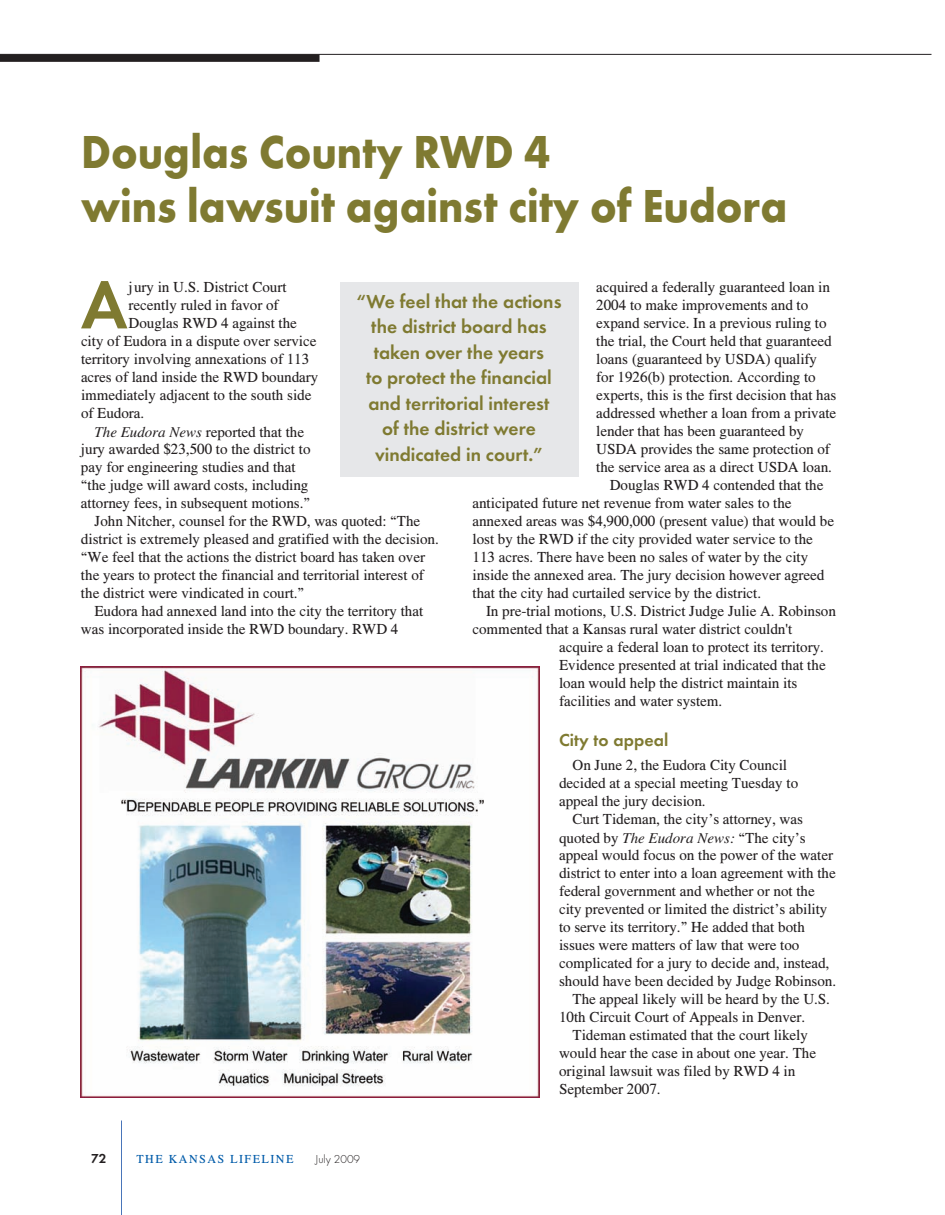
<style>
.page{position:relative;width:945px;height:1215px;background:#fff}
.page>*{position:absolute;margin:0;border:0;box-sizing:border-box;transform-origin:0 0}
.t1{font:600 69.6px "Futura T";color:#7f7a31}
.t2{font:700 48px/54px "Futura T";color:#7f7a31;scale:.9 1}
.t3{font:600 19.5px/25.5px "Futura T";color:#7f7a31;text-align:center}
.t4{font:600 18px "Futura T";letter-spacing:.005em;color:#7f7a31}
.t5{font:15px/18px "Times CSATT";color:#231f20}
.t6{font:600 13.5px "Futura T";color:#231f20}
.t7{font:12px "Times CSATT";letter-spacing:.125em;color:#015ba9}
.t8{font:300 12px "Futura T";color:#231f20}
.s1{font-family:"Times";font-style:italic}
</style>
<div class="page">
<hr style="left:121px;top:1120px;width:1px;height:95px;background:#4975b9">
<hr style="left:0;top:54px;width:932px;height:1px;background:#231f20">
<div style="left:0;top:54px;width:320px;height:8px;background:#231f20"></div>
<div style="left:340px;top:282px;width:238px;height:195px;background:#e6e7e9"></div>
<img style="left:80px;top:666px;width:459px;height:432px">
<h2 class="t2" style="left:81px;top:129px;width:786px">Douglas County RWD 4<br>wins lawsuit against city of Eudora</h2>
<h1 class="t1" style="left:81px;top:276px;width:48px">A</h1>
<p class="t5" style="left:129px;top:280px;width:159px">jury in U.S. District Court</p>
<p class="t5" style="left:596px;top:280px;width:235px">acquired a federally guaranteed loan in</p>
<p class="t5" style="left:596px;top:298px;width:214px">2004 to make improvements and to</p>
<p class="t5" style="left:596px;top:316px;width:232px">expand service. In a previous ruling to</p>
<p class="t5" style="left:596px;top:334px;width:237px">the trial, the Court held that guaranteed</p>
<p class="t5" style="left:596px;top:352px;width:222px">loans (guaranteed by USDA) qualify</p>
<p class="t5" style="left:596px;top:370px;width:221px">for 1926(b) protection. According to</p>
<p class="t5" style="left:596px;top:388px;width:241px">experts, this is the first decision that has</p>
<p class="t5" style="left:596px;top:406px;width:241px">addressed whether a loan from a private</p>
<p class="t5" style="left:596px;top:424px;width:209px">lender that has been guaranteed by</p>
<p class="t5" style="left:596px;top:442px;width:235px">USDA provides the same protection of</p>
<p class="t5" style="left:596px;top:460px;width:237px">the service area as a direct USDA loan.</p>
<p class="t5" style="left:610px;top:478px;width:215px">Douglas RWD 4 contended that the</p>
<p class="t5" style="left:472px;top:496px;width:321px">anticipated future net revenue from water sales to the</p>
<p class="t5" style="left:472px;top:514px;width:363px">annexed areas was $4,900,000 (present value) that would be</p>
<p class="t5" style="left:472px;top:532px;width:342px">lost by the RWD if the city provided water service to the</p>
<p class="t5" style="left:472px;top:550px;width:337px">113 acres. There have been no sales of water by the city</p>
<p class="t5" style="left:472px;top:568px;width:353px">inside the annexed area. The jury decision however agreed</p>
<p class="t5" style="left:472px;top:586px;width:290px">that the city had curtailed service by the district.</p>
<p class="t5" style="left:486px;top:604px;width:351px">In pre-trial motions, U.S. District Judge Julie A. Robinson</p>
<p class="t5" style="left:472px;top:622px;width:321px">commented that a Kansas rural water district couldn't</p>
<p class="t5" style="left:559px;top:640px;width:266px">acquire a federal loan to protect its territory.</p>
<p class="t5" style="left:559px;top:658px;width:268px">Evidence presented at trial indicated that the</p>
<p class="t5" style="left:559px;top:676px;width:240px">loan would help the district maintain its</p>
<p class="t5" style="left:559px;top:694px;width:165px">facilities and water system.</p>
<p class="t4" style="left:559px;top:732px;width:111px">City to appeal</p>
<p class="t5" style="left:559px;top:757px;width:241px;text-indent:14px">On June 2, the Eudora City Council decided at a special meeting Tuesday to appeal the jury decision.</p>
<p class="t5" style="left:559px;top:811px;width:248px;line-height:18.9px;text-align:right">Curt Tideman, the city’s attorney, was quoted by <span class="s1">The Eudora News:</span> “The city’s</p>
<p class="t5" style="left:559px;top:847px;width:276px">appeal would focus on the power of the water</p>
<p class="t5" style="left:559px;top:865px;width:278px">district to enter into a loan agreement with the</p>
<p class="t5" style="left:559px;top:883px;width:257px">federal government and whether or not the</p>
<p class="t5" style="left:559px;top:901px;width:270px">city prevented or limited the district’s ability</p>
<p class="t5" style="left:559px;top:919px;width:247px">to serve its territory.” He added that both</p>
<p class="t5" style="left:559px;top:937px;width:242px">issues were matters of law that were too</p>
<p class="t5" style="left:559px;top:955px;width:272px">complicated for a jury to decide and, instead,</p>
<p class="t5" style="left:559px;top:973px;width:279px">should have been decided by Judge Robinson.</p>
<p class="t5" style="left:573px;top:991px;width:259px">The appeal likely will be heard by the U.S.</p>
<p class="t5" style="left:559px;top:1009px;width:248px">10th Circuit Court of Appeals in Denver.</p>
<p class="t5" style="left:573px;top:1027px;width:237px">Tideman estimated that the court likely</p>
<p class="t5" style="left:559px;top:1045px;width:259px">would hear the case in about one year. The</p>
<p class="t5" style="left:559px;top:1063px;width:238px">original lawsuit was filed by RWD 4 in</p>
<p class="t5" style="left:559px;top:1081px;width:103px">September 2007.</p>
<h3 class="t3" style="left:356px;top:290px;width:207px">“We feel that the actions the district board has taken over the years<br>to protect the financial and territorial interest<br>of the district were vindicated in court.”</h3>
<p class="t5" style="left:129px;top:298px;width:151px">recently ruled in favor of</p>
<p class="t5" style="left:129px;top:316px;width:170px">Douglas RWD 4 against the</p>
<p class="t5" style="left:81px;top:334px;width:237px">city of Eudora in a dispute over service</p>
<p class="t5" style="left:81px;top:352px;width:230px">territory involving annexations of 113</p>
<p class="t5" style="left:81px;top:370px;width:239px">acres of land inside the RWD boundary</p>
<p class="t5" style="left:81px;top:388px;width:232px">immediately adjacent to the south side</p>
<p class="t5" style="left:81px;top:406px;width:65px">of Eudora.</p>
<p class="t5" style="left:94px;top:425px;width:211px"><span class="s1">The Eudora News</span> reported that the</p>
<p class="t5" style="left:81px;top:442px;width:231px">jury awarded $23,500 to the district to</p>
<p class="t5" style="left:81px;top:460px;width:216px">pay for engineering studies and that</p>
<p class="t5" style="left:81px;top:478px;width:229px">“the judge will award costs, including</p>
<p class="t5" style="left:81px;top:496px;width:231px">attorney fees, in subsequent motions.”</p>
<p class="t5" style="left:94px;top:514px;width:327px">John Nitcher, counsel for the RWD, was quoted: “The</p>
<p class="t5" style="left:81px;top:532px;width:359px">district is extremely pleased and gratified with the decision.</p>
<p class="t5" style="left:81px;top:550px;width:346px">“We feel that the actions the district board has taken over</p>
<p class="t5" style="left:81px;top:568px;width:344px">the years to protect the financial and territorial interest of</p>
<p class="t5" style="left:81px;top:586px;width:225px">the district were vindicated in court.”</p>
<p class="t5" style="left:94px;top:604px;width:330px">Eudora had annexed land into the city the territory that</p>
<p class="t5" style="left:81px;top:622px;width:319px">was incorporated inside the RWD boundary. RWD 4</p>
<p class="t6" style="left:91px;top:1153px;width:17px">72</p>
<p class="t7" style="left:136px;top:1155px;width:158px">THE KANSAS LIFELINE</p>
<p class="t8" style="left:315px;top:1155px;width:46px">July 2009</p>
</div>
